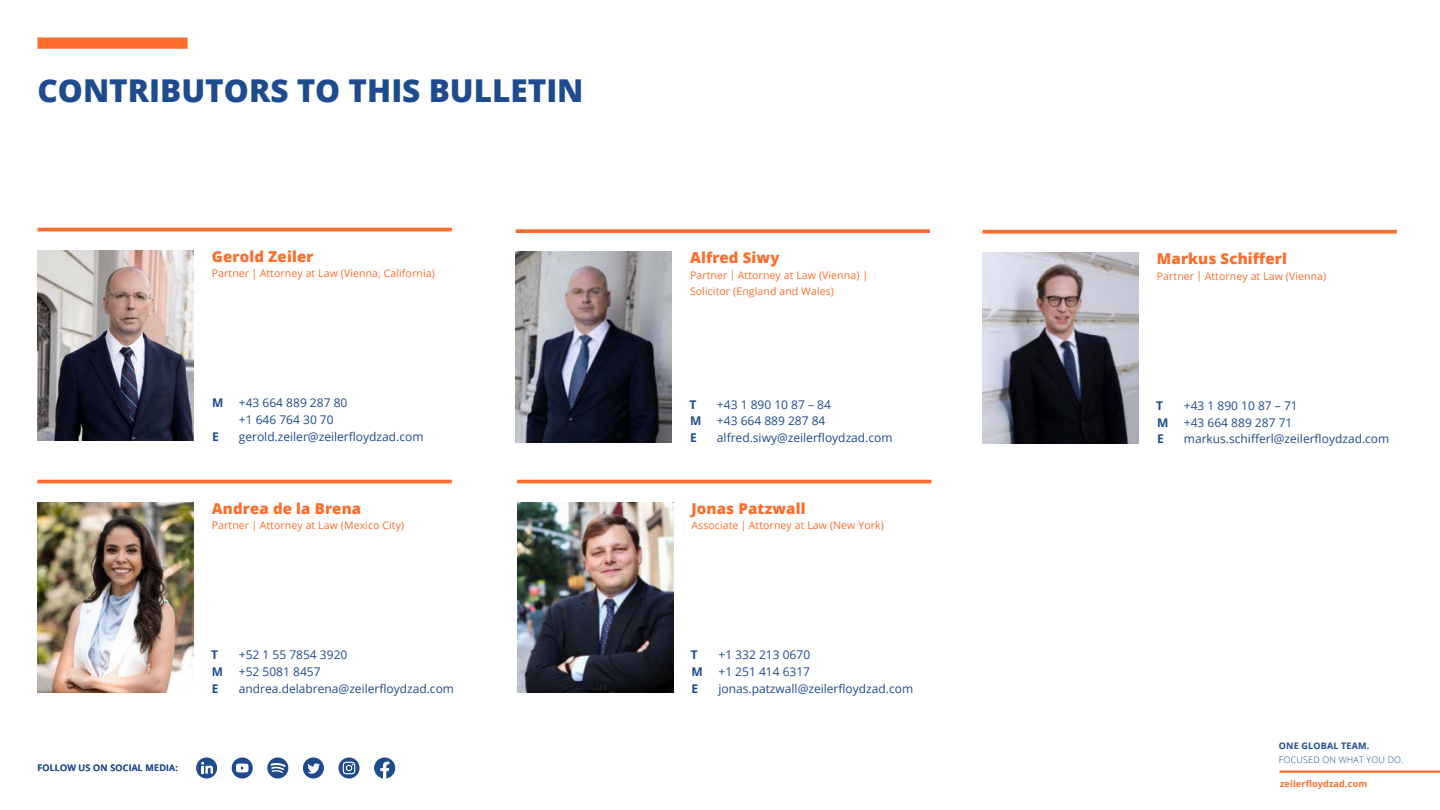
<style>
.page{position:relative;width:1440px;height:810px;background:#fff}
.page>*{position:absolute;margin:0;border:0;box-sizing:border-box;transform-origin:0 0}
.t1{font:800 31.5px "Open Sans";color:#1e4b8d}
.t2{font:800 15px "Open Sans";letter-spacing:.01em;color:#ff6c2b}
.t3{font:12px/16.8px "Open Sans";color:#1e4b8d}
.t4{font:700 12px "Open Sans";color:#1e4b8d}
.t5{font:10.5px/15.8px "Open Sans";letter-spacing:.01em;color:#ff6c2b}
.t6{font:600 9px "Open Sans";letter-spacing:.025em;color:#1e4b8d}
.t7{font:300 9px "Open Sans";letter-spacing:.02em;color:#1e4b8d}
.t8{font:700 9px "Open Sans";letter-spacing:.02em;color:#ff6c2b}
.t9{font:700 9px "Open Sans";letter-spacing:.02em;color:#1e4b8d}
</style>
<div class="page">
<img style="left:38px;top:250px;width:156px;height:191px">
<img style="left:516px;top:252px;width:156px;height:190px">
<img style="left:982px;top:253px;width:156px;height:190px">
<hr style="left:38px;top:228px;width:414px;height:3px;background:#ff6c2b">
<svg style="left:516px;top:229px;width:414px;height:4px;background:#ff763a"></svg>
<hr style="left:38px;top:480px;width:414px;height:3px;background:#ff6c2b">
<svg style="left:982px;top:230px;width:415px;height:4px;background:#ff7b41"></svg>
<img style="left:517px;top:502px;width:156px;height:191px">
<hr style="left:517px;top:480px;width:415px;height:3px;background:#ff6c2b">
<img style="left:38px;top:502px;width:156px;height:191px">
<div style="left:38px;top:38px;width:150px;height:11px;background:#ff6c2b"></div>
<hr style="left:1280px;top:771px;width:160px;height:2px;background:#ff6c2b">
<svg style="left:232px;top:758px;width:21px;height:21px"></svg>
<svg style="left:236px;top:764px;width:13px;height:8px"></svg>
<div style="left:303px;top:758px;width:21px;height:21px;background:#1e4b8d;border-radius:50%"></div>
<svg style="left:307px;top:763px;width:13px;height:11px"></svg>
<svg style="left:339px;top:758px;width:21px;height:21px"></svg>
<svg style="left:343px;top:762px;width:12px;height:12px"></svg>
<div style="left:196px;top:758px;width:21px;height:21px;background:#1e4b8d;border-radius:50%"></div>
<svg style="left:201px;top:762px;width:12px;height:12px"></svg>
<svg style="left:374px;top:758px;width:21px;height:21px"></svg>
<svg style="left:267px;top:758px;width:21px;height:21px"></svg>
<h1 class="t1" style="left:38px;top:67px;width:548px">CONTRIBUTORS TO THIS BULLETIN</h1>
<p class="t2" style="left:212px;top:245px;width:103px">Gerold Zeiler</p>
<p class="t5" style="left:212px;top:266px;width:224px">Partner | Attorney at Law (Vienna, California)</p>
<p class="t4" style="left:212px;top:394px;width:13px">M</p>
<p class="t3" style="left:239px;top:394px;width:110px">+43 664 889 287 80 +1 646 764 30 70</p>
<p class="t4" style="left:212px;top:428px;width:8px">E</p>
<p class="t3" style="left:239px;top:428px;width:186px">gerold.zeiler@zeilerfloydzad.com</p>
<p class="t2" style="left:212px;top:497px;width:151px">Andrea de la Brena</p>
<p class="t5" style="left:212px;top:518px;width:194px">Partner | Attorney at Law (Mexico City)</p>
<p class="t6" style="left:38px;top:762px;width:142px">FOLLOW US ON SOCIAL MEDIA:</p>
<p class="t4" style="left:211px;top:646px;width:8px">T</p>
<p class="t3" style="left:239px;top:646px;width:110px">+52 1 55 7854 3920</p>
<p class="t4" style="left:212px;top:663px;width:13px">M</p>
<p class="t3" style="left:239px;top:663px;width:83px">+52 5081 8457</p>
<p class="t4" style="left:212px;top:680px;width:8px">E</p>
<p class="t3" style="left:239px;top:680px;width:217px">andrea.delabrena@zeilerfloydzad.com</p>
<p class="t2" style="left:690px;top:246px;width:91px">Alfred Siwy</p>
<p class="t5" style="left:690px;top:267px;width:180px">Partner | Attorney at Law (Vienna) |<br>Solicitor (England and Wales)</p>
<p class="t4" style="left:689px;top:396px;width:8px">T</p>
<p class="t3" style="left:717px;top:396px;width:115px">+43 1 890 10 87 – 84</p>
<p class="t4" style="left:690px;top:413px;width:13px">M</p>
<p class="t3" style="left:717px;top:412px;width:110px">+43 664 889 287 84</p>
<p class="t4" style="left:690px;top:429px;width:8px">E</p>
<p class="t3" style="left:717px;top:429px;width:177px">alfred.siwy@zeilerfloydzad.com</p>
<p class="t2" style="left:692px;top:497px;width:116px">Jonas Patzwall</p>
<p class="t5" style="left:692px;top:518px;width:194px">Associate | Attorney at Law (New York)</p>
<p class="t4" style="left:691px;top:646px;width:8px">T</p>
<p class="t3" style="left:718px;top:646px;width:93px">+1 332 213 0670</p>
<p class="t4" style="left:692px;top:663px;width:13px">M</p>
<p class="t3" style="left:718px;top:663px;width:93px">+1 251 414 6317</p>
<p class="t4" style="left:692px;top:680px;width:8px">E</p>
<p class="t3" style="left:718px;top:680px;width:196px">jonas.patzwall@zeilerfloydzad.com</p>
<p class="t2" style="left:1157px;top:248px;width:132px">Markus Schifferl</p>
<p class="t5" style="left:1157px;top:268px;width:171px">Partner | Attorney at Law (Vienna)</p>
<p class="t4" style="left:1156px;top:397px;width:8px">T</p>
<p class="t3" style="left:1184px;top:397px;width:115px">+43 1 890 10 87 – 71</p>
<p class="t4" style="left:1157px;top:414px;width:13px">M</p>
<p class="t3" style="left:1184px;top:413px;width:110px">+43 664 889 287 71</p>
<p class="t4" style="left:1157px;top:431px;width:8px">E</p>
<p class="t3" style="left:1184px;top:430px;width:207px">markus.schifferl@zeilerfloydzad.com</p>
<p class="t9" style="left:1279px;top:740px;width:92px">ONE GLOBAL TEAM.</p>
<p class="t7" style="left:1279px;top:753px;width:126px">FOCUSED ON WHAT YOU DO.</p>
<p class="t8" style="left:1280px;top:778px;width:89px">zeilerfloydzad.com</p>
</div>
